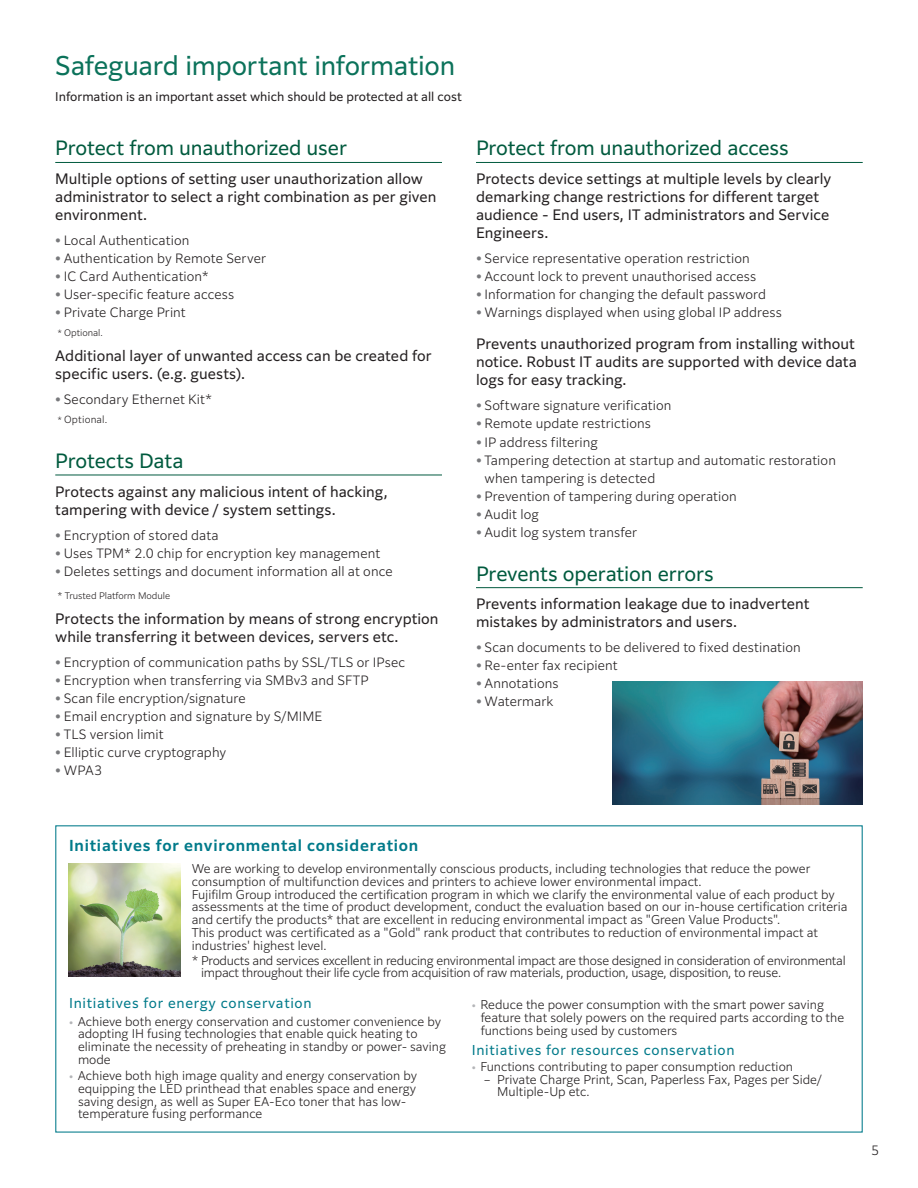
<style>
.page{position:relative;width:918px;height:1188px;background:#fff}
.page>*{position:absolute;margin:0;border:0;box-sizing:border-box;transform-origin:0 0}
.t1{font:25.5px "Clarimo UDPE";letter-spacing:-.01em;color:#0b725a}
.t2{font:19.5px "Clarimo UDPE";letter-spacing:-.005em;color:#005a3e}
.t3{font:600 15px "Clarimo UDPE";letter-spacing:.05em;color:#007a8a}
.t4{font:14.25px/18px "Clarimo UDPE";letter-spacing:.005em;color:#231f20}
.t5{font:13.5px "Clarimo UDPE";letter-spacing:.05em;color:#007a8a}
.t6{font:300 12.75px/18px "Clarimo UDPE";letter-spacing:.01em;color:#231f20}
.t7{font:300 12px/12.8px "Clarimo UDPE";color:#231f20}
.t8{font:300 12px/12.8px "Clarimo UDPE";letter-spacing:-.02em;color:#231f20}
.t9{font:12px "Clarimo UDPE";color:#231f20}
.t10{font:300 9.75px "Clarimo UDPE";letter-spacing:.015em;color:#231f20}
.t11{font:300 9px "Clarimo UDPE";color:#231f20}
.s1{font-weight:600;color:#78797c}
.s2{font-size:8.25px}
.s3{font-weight:600;font-size:9px;color:#b4b5b8}
</style>
<div class="page">
<hr style="left:55px;top:162px;width:387px;height:1px;background:#005a3e">
<hr style="left:476px;top:162px;width:387px;height:1px;background:#005a3e">
<hr style="left:476px;top:587px;width:387px;height:1px;background:#005a3e">
<hr style="left:55px;top:475px;width:387px;height:1px;background:#005a3e">
<img style="left:612px;top:681px;width:251px;height:123px">
<img style="left:68px;top:864px;width:113px;height:112px">
<h1 class="t1" style="left:55px;top:45px;width:401px">Safeguard important information</h1>
<p class="t9" style="left:55px;top:87px;width:408px">Information is an important asset which should be protected at all cost</p>
<h2 class="t2" style="left:55px;top:133px;width:293px">Protect from unauthorized user</h2>
<p class="t4" style="left:55px;top:169px;width:383px">Multiple options of setting user unauthorization allow administrator to select a right combination as per given environment.</p>
<p class="t6" style="left:55px;top:230px;width:136px"><span class="s1">•</span> Local Authentication</p>
<p class="t6" style="left:55px;top:248px;width:212px"><span class="s1">•</span> Authentication by Remote Server</p>
<p class="t6" style="left:55px;top:266px;width:155px"><span class="s1">•</span> IC Card Authentication*</p>
<p class="t6" style="left:55px;top:284px;width:181px"><span class="s1">•</span> User-specific feature access</p>
<p class="t6" style="left:55px;top:302px;width:132px"><span class="s1">•</span> Private Charge Print</p>
<p class="t11" style="left:57px;top:326px;width:47px"><span class="s2">*</span> Optional.</p>
<p class="t4" style="left:55px;top:345px;width:378px">Additional layer of unwanted access can be created for specific users. (e.g. guests).</p>
<p class="t6" style="left:55px;top:389px;width:158px"><span class="s1">•</span> Secondary Ethernet Kit*</p>
<p class="t10" style="left:57px;top:412px;width:51px"><span class="s2">*</span> Optional.</p>
<h2 class="t2" style="left:55px;top:445px;width:130px">Protects Data</h2>
<p class="t4" style="left:55px;top:481px;width:334px">Protects against any malicious intent of hacking, tampering with device / system settings.</p>
<p class="t6" style="left:55px;top:525px;width:165px"><span class="s1">•</span> Encryption of stored data</p>
<p class="t6" style="left:55px;top:543px;width:327px"><span class="s1">•</span> Uses TPM* 2.0 chip for encryption key management</p>
<p class="t6" style="left:55px;top:561px;width:339px"><span class="s1">•</span> Deletes settings and document information all at once</p>
<p class="t11" style="left:58px;top:588px;width:114px">* Trusted Platform Module</p>
<p class="t4" style="left:55px;top:609px;width:385px">Protects the information by means of strong encryption while transferring it between devices, servers etc.</p>
<p class="t6" style="left:55px;top:652px;width:351px"><span class="s1">•</span> Encryption of communication paths by SSL/TLS or IPsec</p>
<p class="t6" style="left:55px;top:670px;width:315px"><span class="s1">•</span> Encryption when transferring via SMBv3 and SFTP</p>
<p class="t6" style="left:55px;top:689px;width:192px"><span class="s1">•</span> Scan file encryption/signature</p>
<p class="t6" style="left:55px;top:707px;width:269px"><span class="s1">•</span> Email encryption and signature by S/MIME</p>
<p class="t6" style="left:55px;top:725px;width:110px"><span class="s1">•</span> TLS version limit</p>
<p class="t6" style="left:55px;top:743px;width:172px"><span class="s1">•</span> Elliptic curve cryptography</p>
<p class="t6" style="left:55px;top:761px;width:48px"><span class="s1">•</span> WPA3</p>
<h2 class="t2" style="left:476px;top:133px;width:314px">Protect from unauthorized access</h2>
<p class="t4" style="left:476px;top:169px;width:357px">Protects device settings at multiple levels by clearly demarking change restrictions for different target audience - End users, IT administrators and Service Engineers.</p>
<p class="t6" style="left:476px;top:248px;width:275px"><span class="s1">•</span> Service representative operation restriction</p>
<p class="t6" style="left:476px;top:266px;width:282px"><span class="s1">•</span> Account lock to prevent unauthorised access</p>
<p class="t6" style="left:476px;top:284px;width:292px"><span class="s1">•</span> Information for changing the default password</p>
<p class="t6" style="left:476px;top:302px;width:307px"><span class="s1">•</span> Warnings displayed when using global IP address</p>
<p class="t4" style="left:476px;top:334px;width:382px">Prevents unauthorized program from installing without notice. Robust IT audits are supported with device data logs for easy tracking.</p>
<p class="t6" style="left:476px;top:396px;width:197px"><span class="s1">•</span> Software signature verification</p>
<p class="t6" style="left:476px;top:414px;width:177px"><span class="s1">•</span> Remote update restrictions</p>
<p class="t6" style="left:476px;top:432px;width:123px"><span class="s1">•</span> IP address filtering</p>
<p class="t6" style="left:485px;top:450px;width:353px;text-indent:-9px"><span class="s1">•</span> Tampering detection at startup and automatic restoration when tampering is detected</p>
<p class="t6" style="left:476px;top:486px;width:262px"><span class="s1">•</span> Prevention of tampering during operation</p>
<p class="t6" style="left:476px;top:504px;width:64px"><span class="s1">•</span> Audit log</p>
<p class="t6" style="left:476px;top:522px;width:163px"><span class="s1">•</span> Audit log system transfer</p>
<h2 class="t2" style="left:476px;top:558px;width:239px">Prevents operation errors</h2>
<p class="t4" style="left:476px;top:594px;width:335px">Prevents information leakage due to inadvertent mistakes by administrators and users.</p>
<p class="t6" style="left:476px;top:638px;width:326px"><span class="s1">•</span> Scan documents to be delivered to fixed destination</p>
<p class="t6" style="left:476px;top:656px;width:143px"><span class="s1">•</span> Re-enter fax recipient</p>
<p class="t6" style="left:476px;top:674px;width:84px"><span class="s1">•</span> Annotations</p>
<p class="t6" style="left:476px;top:692px;width:79px"><span class="s1">•</span> Watermark</p>
<p class="t3" style="left:69px;top:833px;width:351px">Initiatives for environmental consideration</p>
<p class="t7" style="left:192px;top:861px;width:657px">We are working to develop environmentally conscious products, including technologies that reduce the power consumption of multifunction devices and printers to achieve lower environmental impact.<br>Fujifilm Group introduced the certification program in which we clarify the environmental value of each product by assessments at the time of product development, conduct the evaluation based on our in-house certification criteria and certify the products* that are excellent in reducing environmental impact as "Green Value Products".<br>This product was certificated as a "Gold" rank product that contributes to reduction of environmental impact at industries' highest level.</p>
<p class="t8" style="left:201px;top:953px;width:646px;text-indent:-9px">* Products and services excellent in reducing environmental impact are those designed in consideration of environmental impact throughout their life cycle from acquisition of raw materials, production, usage, disposition, to reuse.</p>
<p class="t5" style="left:69px;top:993px;width:244px">Initiatives for energy conservation</p>
<p class="t7" style="left:78px;top:1014px;width:369px;text-indent:-9px"><span class="s3">•</span> Achieve both energy conservation and customer convenience by adopting IH fusing technologies that enable quick heating to eliminate the necessity of preheating in standby or power- saving mode</p>
<p class="t7" style="left:78px;top:1068px;width:341px;text-indent:-9px"><span class="s3">•</span> Achieve both high image quality and energy conservation by equipping the LED printhead that enables space and energy saving design, as well as Super EA-Eco toner that has low&shy;temperature fusing performance</p>
<p class="t7" style="left:481px;top:997px;width:365px;text-indent:-9px"><span class="s3">•</span> Reduce the power consumption with the smart power saving feature that solely powers on the required parts according to the functions being used by customers</p>
<p class="t5" style="left:472px;top:1039px;width:264px">Initiatives for resources conservation</p>
<p class="t7" style="left:472px;top:1059px;width:323px"><span class="s3">•</span> Functions contributing to paper consumption reduction</p>
<p class="t7" style="left:484px;top:1072px;width:340px">‒ Private Charge Print, Scan, Paperless Fax, Pages per Side/</p>
<p class="t7" style="left:497px;top:1084px;width:94px">Multiple-Up etc.</p>
<p class="t6" style="left:871px;top:1141px;width:10px">5</p>
</div>
